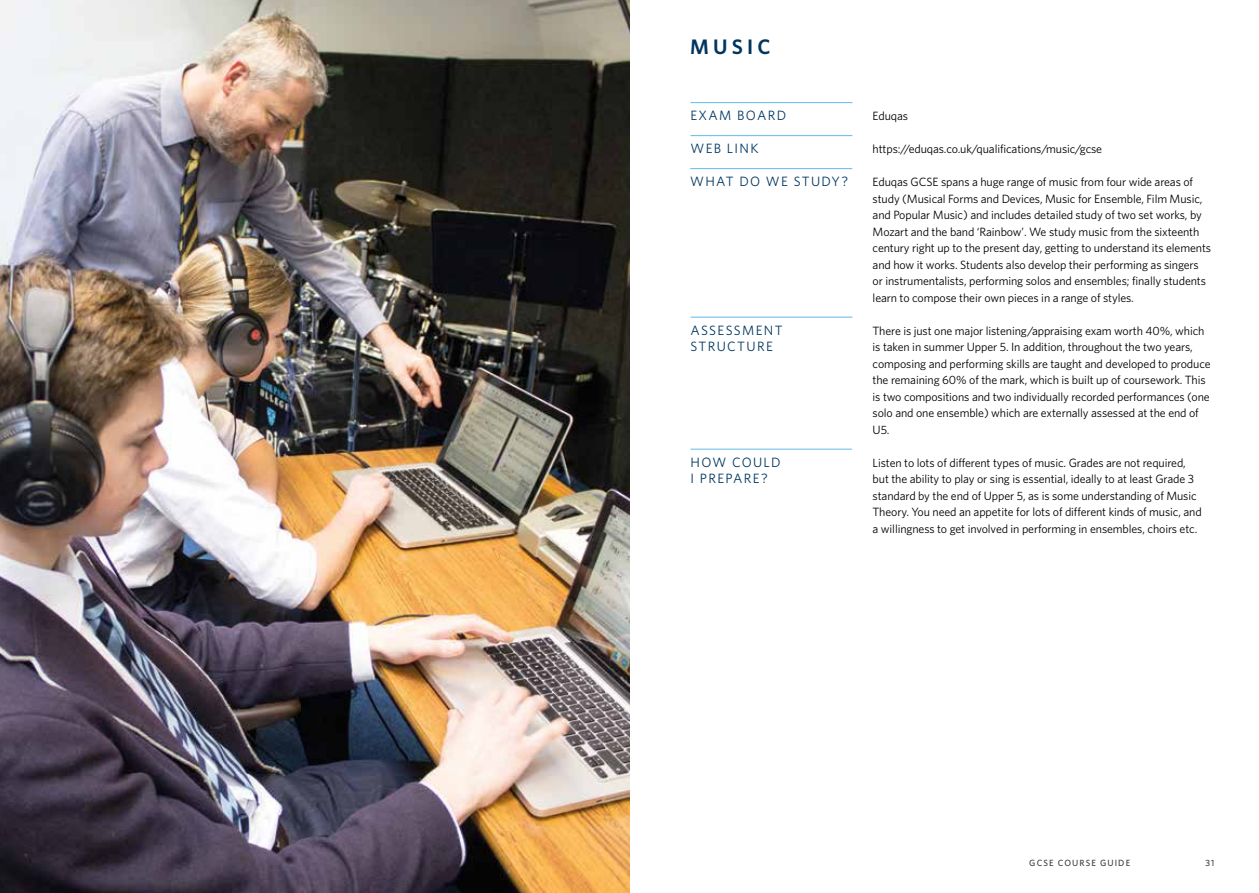
<style>
.page{position:relative;width:1259px;height:893px;background:#fff}
.page>*{position:absolute;margin:0;border:0;box-sizing:border-box;transform-origin:0 0}
.t1{font:600 21px "Whitney";letter-spacing:.2em;color:#00365f}
.t2{font:13.5px/16.5px "Whitney";letter-spacing:.1em;color:#00365f}
.t3{font:12px/16.5px "Whitney";letter-spacing:-.01em;color:#000}
.t4{font:500 9px "Whitney";letter-spacing:.12em;color:#3c3c3b}
</style>
<div class="page">
<hr style="left:690px;top:102px;width:162px;height:1px;background:#62baea">
<hr style="left:690px;top:168px;width:162px;height:1px;background:#62baea">
<hr style="left:690px;top:317px;width:162px;height:1px;background:#62baea">
<hr style="left:690px;top:449px;width:162px;height:1px;background:#62baea">
<hr style="left:690px;top:135px;width:162px;height:1px;background:#62baea">
<img style="left:0;top:0;width:629px;height:893px">
<h1 class="t1" style="left:690px;top:34px;width:82px">MUSIC</h1>
<p class="t2" style="left:690px;top:107px;width:97px">EXAM BOARD</p>
<p class="t2" style="left:690px;top:140px;width:70px">WEB LINK</p>
<p class="t2" style="left:690px;top:173px;width:159px">WHAT DO WE STUDY?</p>
<p class="t2" style="left:690px;top:321px;width:94px">ASSESSMENT<br>STRUCTURE</p>
<p class="t2" style="left:690px;top:453px;width:92px">HOW COULD<br>I PREPARE?</p>
<p class="t3" style="left:872px;top:107px;width:37px">Eduqas</p>
<p class="t3" style="left:872px;top:140px;width:231px">https://eduqas.co.uk/qualifications/music/gcse</p>
<p class="t3" style="left:872px;top:173px;width:340px">Eduqas GCSE spans a huge range of music from four wide areas of study (Musical Forms and Devices, Music for Ensemble, Film Music, and Popular Music) and includes detailed study of two set works, by Mozart and the band ‘Rainbow’. We study music from the sixteenth century right up to the present day, getting to understand its elements and how it works. Students also develop their performing as singers or instrumentalists, performing solos and ensembles; finally students learn to compose their own pieces in a range of styles.</p>
<p class="t3" style="left:872px;top:322px;width:339px">There is just one major listening/appraising exam worth 40%, which is taken in summer Upper 5. In addition, throughout the two years, composing and performing skills are taught and developed to produce the remaining 60% of the mark, which is built up of coursework. This is two compositions and two individually recorded performances (one solo and one ensemble) which are externally assessed at the end of U5.</p>
<p class="t3" style="left:872px;top:454px;width:331px">Listen to lots of different types of music. Grades are not required, but the ability to play or sing is essential, ideally to at least Grade 3 standard by the end of Upper 5, as is some understanding of Music Theory. You need an appetite for lots of different kinds of music, and a willingness to get involved in performing in ensembles, choirs etc.</p>
<p class="t4" style="left:1029px;top:857px;width:102px">GCSE COURSE GUIDE</p>
<p class="t4" style="left:1205px;top:857px;width:10px">31</p>
</div>
